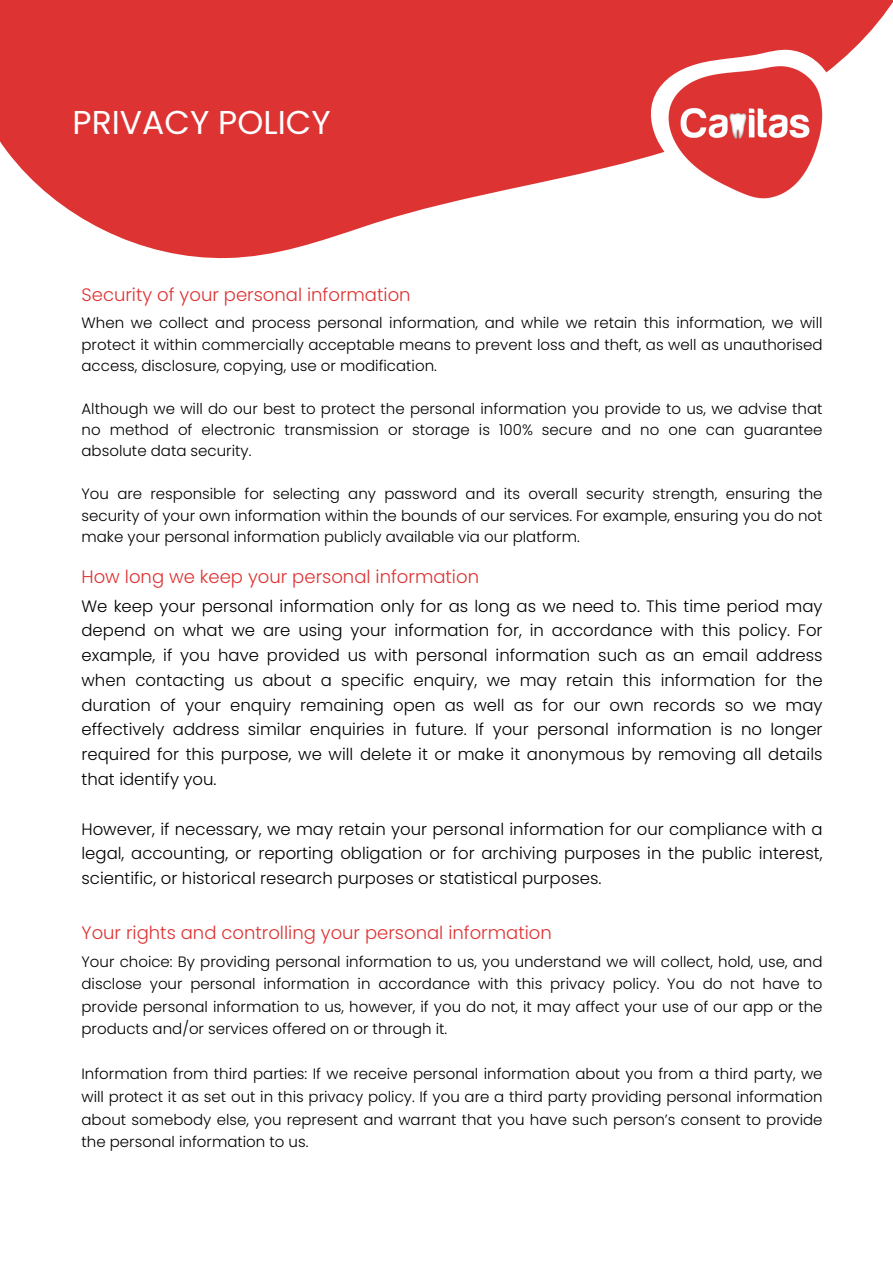
<style>
.page{position:relative;width:893px;height:1264px;background:#fff}
.page>*{position:absolute;margin:0;border:0;box-sizing:border-box;transform-origin:0 0}
.t1{font:33px "Poppins";color:#fff}
.t2{font:300 18px "Poppins";color:#d33}
.t3{font:300 16.5px/24.8px "Poppins";color:#000;text-align:justify}
.t4{font:300 15px/22.5px "Poppins";color:#000;text-align:justify}
</style>
<div class="page">
<svg style="left:0;top:0;width:892px;height:259px;fill:#d33"></svg>
<svg style="left:629px;top:1px;width:246px;height:245px"></svg>
<img style="left:664px;top:61px;width:161px;height:138px">
<p class="t1" style="left:72px;top:100px;width:259px">PRIVACY POLICY</p>
<p class="t2" style="left:81px;top:282px;width:330px">Security of your personal information</p>
<p class="t4" style="left:81px;top:312px;width:742px;line-height:21.3px">When we collect and process personal information, and while we retain this information, we will protect it within commercially acceptable means to prevent loss and theft, as well as unauthorised access, disclosure, copying, use or modification.</p>
<p class="t4" style="left:81px;top:398px;width:742px;line-height:21.3px">Although we will do our best to protect the personal information you provide to us, we advise that no method of electronic transmission or storage is 100% secure and no one can guarantee absolute data security.</p>
<p class="t4" style="left:81px;top:483px;width:742px;line-height:21.3px">You are responsible for selecting any password and its overall security strength, ensuring the security of your own information within the bounds of our services. For example, ensuring you do not make your personal information publicly available via our platform.</p>
<p class="t2" style="left:81px;top:564px;width:399px">How long we keep your personal information</p>
<p class="t3" style="left:81px;top:593px;width:742px">We keep your personal information only for as long as we need to. This time period may depend on what we are using your information for, in accordance with this policy. For example, if you have provided us with personal information such as an email address when contacting us about a specific enquiry, we may retain this information for the duration of your enquiry remaining open as well as for our own records so we may effectively address similar enquiries in future. If your personal information is no longer required for this purpose, we will delete it or make it anonymous by removing all details that identify you.</p>
<p class="t3" style="left:81px;top:816px;width:742px">However, if necessary, we may retain your personal information for our compliance with a legal, accounting, or reporting obligation or for archiving purposes in the public interest, scientific, or historical research purposes or statistical purposes.</p>
<p class="t2" style="left:81px;top:920px;width:472px">Your rights and controlling your personal information</p>
<p class="t4" style="left:81px;top:950px;width:742px">Your choice: By providing personal information to us, you understand we will collect, hold, use, and disclose your personal information in accordance with this privacy policy. You do not have to provide personal information to us, however, if you do not, it may affect your use of our app or the products and/or services offered on or through it.</p>
<p class="t4" style="left:81px;top:1062px;width:742px">Information from third parties: If we receive personal information about you from a third party, we will protect it as set out in this privacy policy. If you are a third party providing personal information about somebody else, you represent and warrant that you have such person’s consent to provide the personal information to us.</p>
</div>
